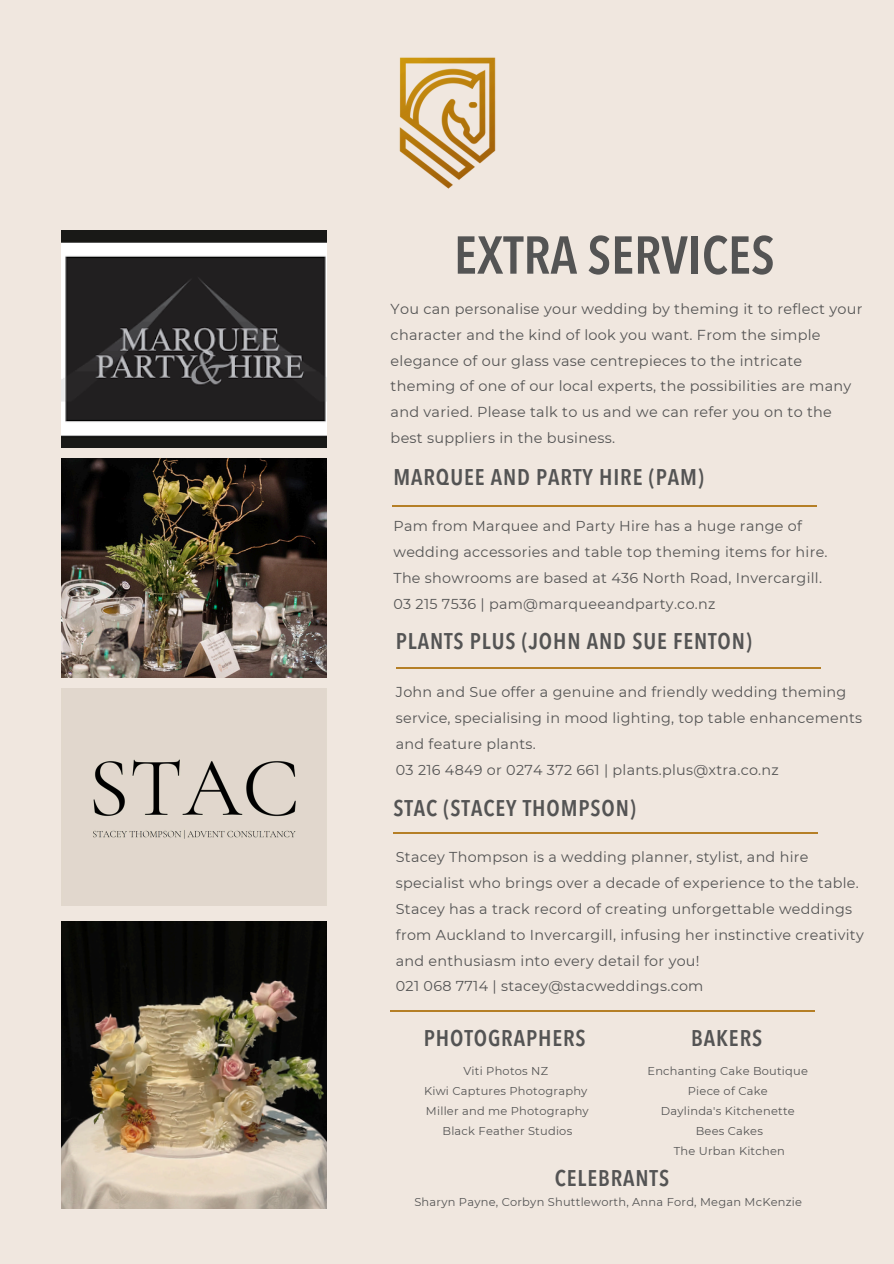
<style>
.page{position:relative;width:894px;height:1264px;background:#fff}
.page>*{position:absolute;margin:0;border:0;box-sizing:border-box;transform-origin:0 0}
.t1{font:600 condensed 52.65px "Avenir Next LT Pro";color:#545454}
.t2{font:600 condensed 22.5px "Avenir Next LT Pro";letter-spacing:.04em;color:#545454}
.t3{font:14.4px/25.8px "Montserrat";letter-spacing:.02em;color:#545454}
.t4{font:14.25px/25.8px "Montserrat";letter-spacing:.02em;color:#545454}
.t5{font:11.4px "Montserrat";letter-spacing:.02em;color:#545454}
</style>
<div class="page">
<div style="left:0;top:0;width:893px;height:1263px;background:#f0e7df"></div>
<hr style="left:392px;top:505px;width:424px;height:1px;background:#b57f26">
<img style="left:62px;top:458px;width:264px;height:219px">
<div style="left:62px;top:688px;width:264px;height:217px;background:#e1d7cd"></div>
<img style="left:62px;top:230px;width:264px;height:217px">
<hr style="left:396px;top:667px;width:424px;height:1px;background:#b57f26">
<hr style="left:393px;top:832px;width:424px;height:1px;background:#b57f26">
<img style="left:399px;top:57px;width:97px;height:132px">
<img style="left:62px;top:921px;width:264px;height:287px">
<hr style="left:390px;top:1009px;width:424px;height:2px;background:#b57f26">
<h2 class="t1" style="left:454px;top:234px;width:322px">EXTRA SERVICES</h2>
<p class="t3" style="left:390px;top:296px;width:473px">You can personalise your wedding by theming it to reflect your character and the kind of look you want. From the simple elegance of our glass vase centrepieces to the intricate theming of one of our local experts, the possibilities are many and varied. Please talk to us and we can refer you on to the best suppliers in the business.</p>
<p class="t2" style="left:393px;top:467px;width:312px">MARQUEE AND PARTY HIRE (PAM)</p>
<h1 class="t4" style="left:393px;top:513px;width:435px">Pam from Marquee and Party Hire has a huge range of wedding accessories and table top theming items for hire.<br>The showrooms are based at 436 North Road, Invercargill.<br>03 215 7536 | pam@marqueeandparty.co.nz</h1>
<p class="t2" style="left:396px;top:631px;width:357px">PLANTS PLUS (JOHN AND SUE FENTON)</p>
<p class="t4" style="left:396px;top:679px;width:468px">John and Sue offer a genuine and friendly wedding theming service, specialising in mood lighting, top table enhancements and feature plants.<br>03 216 4849 or 0274 372 661 | plants.plus@xtra.co.nz</p>
<h3 class="t2" style="left:393px;top:798px;width:244px">STAC (STACEY THOMPSON)</h3>
<p class="t4" style="left:396px;top:844px;width:469px">Stacey Thompson is a wedding planner, stylist, and hire specialist who brings over a decade of experience to the table.<br>Stacey has a track record of creating unforgettable weddings from Auckland to Invercargill, infusing her instinctive creativity and enthusiasm into every detail for you!<br>021 068 7714 | stacey@stacweddings.com</p>
<h3 class="t2" style="left:423px;top:1028px;width:163px">PHOTOGRAPHERS</h3>
<h2 class="t2" style="left:691px;top:1028px;width:73px">BAKERS</h2>
<h3 class="t5" style="left:463px;top:1063px;width:86px">Viti Photos NZ</h3>
<h2 class="t5" style="left:424px;top:1083px;width:165px">Kiwi Captures Photography</h2>
<p class="t5" style="left:426px;top:1103px;width:164px">Miller and me Photography</p>
<h3 class="t5" style="left:442px;top:1123px;width:131px">Black Feather Studios</h3>
<p class="t5" style="left:647px;top:1063px;width:162px">Enchanting Cake Boutique</p>
<h2 class="t5" style="left:687px;top:1083px;width:81px">Piece of Cake</h2>
<h2 class="t5" style="left:660px;top:1103px;width:135px">Daylinda's Kitchenette</h2>
<p class="t5" style="left:695px;top:1123px;width:69px">Bees Cakes</p>
<p class="t5" style="left:673px;top:1143px;width:113px">The Urban Kitchen</p>
<p class="t2" style="left:554px;top:1169px;width:116px">CELEBRANTS</p>
<p class="t5" style="left:414px;top:1194px;width:389px">Sharyn Payne, Corbyn Shuttleworth, Anna Ford, Megan McKenzie</p>
</div>
